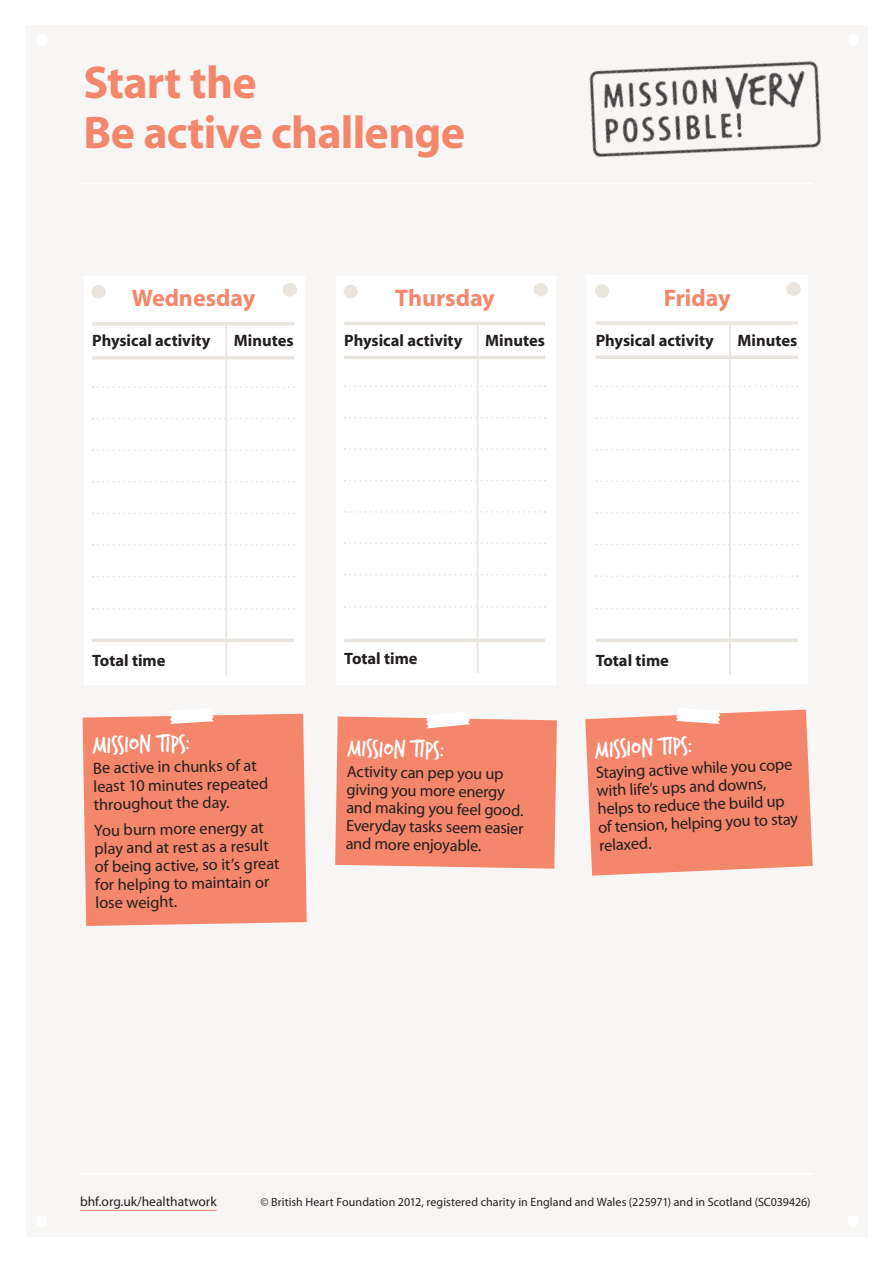
<style>
.page{position:relative;width:893px;height:1263px;background:#fff}
.page>*{position:absolute;margin:0;border:0;box-sizing:border-box;transform-origin:0 0}
.t1{font:700 46.05px "Myriad";letter-spacing:-.015em;color:#f4866b}
.t2{font:25.95px "Trash Hand";color:#fff}
.t3{font:25.8px "Trash Hand";color:#fff}
.t4{font:700 24px "Myriad";color:#f4866b}
.t5{font:16.5px/18.3px "Myriad Pro";color:#231f20}
.t6{font:700 16.5px "Myriad";color:#231f20}
.t7{font:16.35px/18.1px "Myriad Pro";color:#231f20}
.t8{font:13.5px "Myriad";color:#231f20}
.t9{font:12px "Myriad Pro";letter-spacing:.005em;color:#231f20}
</style>
<div class="page">
<div style="left:26px;top:26px;width:842px;height:1211px;background:#f8f6f4"></div>
<div style="left:847px;top:34px;width:12px;height:12px;background:#fff;border-radius:50%"></div>
<div style="left:847px;top:1215px;width:12px;height:12px;background:#fff;border-radius:50%"></div>
<div style="left:36px;top:34px;width:12px;height:12px;background:#fff;border-radius:50%"></div>
<div style="left:36px;top:1215px;width:12px;height:12px;background:#fff;border-radius:50%"></div>
<hr style="left:80px;top:183px;width:733px;height:1px;background:#fff">
<hr style="left:80px;top:1210px;width:137px;height:1px;background:#f4866b">
<hr style="left:80px;top:1173px;width:733px;height:1px;background:#fff">
<img style="left:589px;top:61px;width:233px;height:97px">
<svg style="left:335px;top:712px;width:222px;height:157px;background:#f48e75"></svg>
<svg style="left:585px;top:708px;width:228px;height:168px;background:#f49279"></svg>
<div style="left:336px;top:276px;width:219px;height:408px;background:#fff"></div>
<hr style="left:344px;top:639px;width:201px;height:3px;background:#e9e5de">
<hr style="left:344px;top:356px;width:201px;height:3px;background:#e9e5de">
<hr style="left:344px;top:322px;width:201px;height:3px;background:#e9e5de">
<hr style="left:477px;top:323px;width:1px;height:350px;background:#e9e5de">
<svg style="left:345px;top:385px;width:200px;height:2px"></svg>
<svg style="left:345px;top:417px;width:200px;height:2px"></svg>
<svg style="left:345px;top:448px;width:200px;height:2px"></svg>
<svg style="left:345px;top:480px;width:200px;height:1px"></svg>
<svg style="left:345px;top:511px;width:200px;height:2px"></svg>
<svg style="left:345px;top:542px;width:200px;height:2px"></svg>
<svg style="left:345px;top:574px;width:200px;height:1px"></svg>
<svg style="left:345px;top:606px;width:200px;height:2px"></svg>
<div style="left:344px;top:285px;width:14px;height:13px;background:#e9e5de;border-radius:50%"></div>
<div style="left:534px;top:283px;width:14px;height:13px;background:#e9e5de;border-radius:50%"></div>
<div style="left:587px;top:275px;width:221px;height:409px;background:#fff"></div>
<hr style="left:596px;top:639px;width:202px;height:3px;background:#e9e5de">
<svg style="left:596px;top:355px;width:202px;height:4px"></svg>
<hr style="left:596px;top:321px;width:202px;height:4px;background:#e9e5de">
<hr style="left:729px;top:323px;width:2px;height:352px;background:#e9e5de">
<svg style="left:596px;top:386px;width:202px;height:1px"></svg>
<svg style="left:596px;top:417px;width:202px;height:2px"></svg>
<svg style="left:596px;top:449px;width:202px;height:1px"></svg>
<svg style="left:596px;top:480px;width:202px;height:2px"></svg>
<svg style="left:596px;top:512px;width:202px;height:2px"></svg>
<svg style="left:596px;top:544px;width:202px;height:1px"></svg>
<svg style="left:596px;top:575px;width:202px;height:2px"></svg>
<svg style="left:596px;top:608px;width:202px;height:1px"></svg>
<div style="left:595px;top:284px;width:14px;height:14px;background:#e9e5de;border-radius:50%"></div>
<div style="left:786px;top:282px;width:15px;height:14px;background:#e9e5de;border-radius:50%"></div>
<div style="left:84px;top:276px;width:220px;height:408px;background:#fff"></div>
<hr style="left:92px;top:639px;width:202px;height:3px;background:#e9e5de">
<hr style="left:92px;top:356px;width:202px;height:4px;background:#e9e5de">
<hr style="left:92px;top:322px;width:202px;height:3px;background:#e9e5de">
<hr style="left:225px;top:323px;width:2px;height:352px;background:#e9e5de">
<svg style="left:93px;top:386px;width:202px;height:2px"></svg>
<svg style="left:93px;top:418px;width:202px;height:1px"></svg>
<svg style="left:93px;top:449px;width:202px;height:2px"></svg>
<svg style="left:93px;top:481px;width:202px;height:2px"></svg>
<svg style="left:93px;top:512px;width:202px;height:2px"></svg>
<svg style="left:93px;top:544px;width:202px;height:2px"></svg>
<svg style="left:93px;top:576px;width:202px;height:1px"></svg>
<svg style="left:93px;top:608px;width:202px;height:2px"></svg>
<div style="left:91px;top:285px;width:15px;height:13px;background:#e9e5de;border-radius:50%"></div>
<div style="left:283px;top:283px;width:14px;height:14px;background:#e9e5de;border-radius:50%"></div>
<div style="left:83px;top:714px;width:224px;height:212px;background:#f4866b"></div>
<svg style="left:169px;top:709px;width:45px;height:15px"></svg>
<p class="t1" style="left:84px;top:59px;width:175px">Start the</p>
<p class="t1" style="left:84px;top:109px;width:383px">Be active challenge</p>
<p class="t4" style="left:132px;top:286px;width:125px">Wednesday</p>
<p class="t6" style="left:92px;top:332px;width:120px">Physical activity</p>
<p class="t6" style="left:234px;top:332px;width:61px">Minutes</p>
<p class="t4" style="left:395px;top:286px;width:101px">Thursday</p>
<p class="t6" style="left:344px;top:332px;width:120px">Physical activity</p>
<p class="t6" style="left:485px;top:332px;width:61px">Minutes</p>
<p class="t4" style="left:664px;top:285px;width:68px">Friday</p>
<p class="t6" style="left:596px;top:331px;width:120px">Physical activity</p>
<p class="t6" style="left:738px;top:331px;width:61px">Minutes</p>
<p class="t6" style="left:92px;top:652px;width:75px">Total time</p>
<p class="t2" style="left:92px;top:732px;width:99px;rotate:-1deg">Mission Tips:</p>
<p class="t7" style="left:93px;top:759px;width:176px;rotate:-1deg">Be active in chunks of at least 10 minutes repeated throughout the day.</p>
<p class="t7" style="left:94px;top:821px;width:186px;rotate:-1deg">You burn more energy at play and at rest as a result of being active, so it’s great for helping to maintain or lose weight.</p>
<p class="t6" style="left:344px;top:650px;width:75px">Total time</p>
<p class="t3" style="left:348px;top:735px;width:98px;rotate:1deg">Mission Tips:</p>
<p class="t7" style="left:347px;top:762px;width:179px;rotate:1deg">Activity can pep you up giving you more energy and making you feel good.<br>Everyday tasks seem easier and more enjoyable.</p>
<p class="t6" style="left:596px;top:652px;width:75px">Total time</p>
<p class="t2" style="left:594px;top:737px;width:99px;rotate:-3deg">Mission Tips:</p>
<p class="t5" style="left:596px;top:762px;width:202px;rotate:-2deg">Staying active while you cope with life’s ups and downs, helps to reduce the build up of tension, helping you to stay relaxed.</p>
<p class="t8" style="left:80px;top:1195px;width:138px">bhf.org.uk/healthatwork</p>
<p class="t9" style="left:260px;top:1194px;width:552px">© British Heart Foundation 2012, registered charity in England and Wales (225971) and in Scotland (SC039426)</p>
</div>
